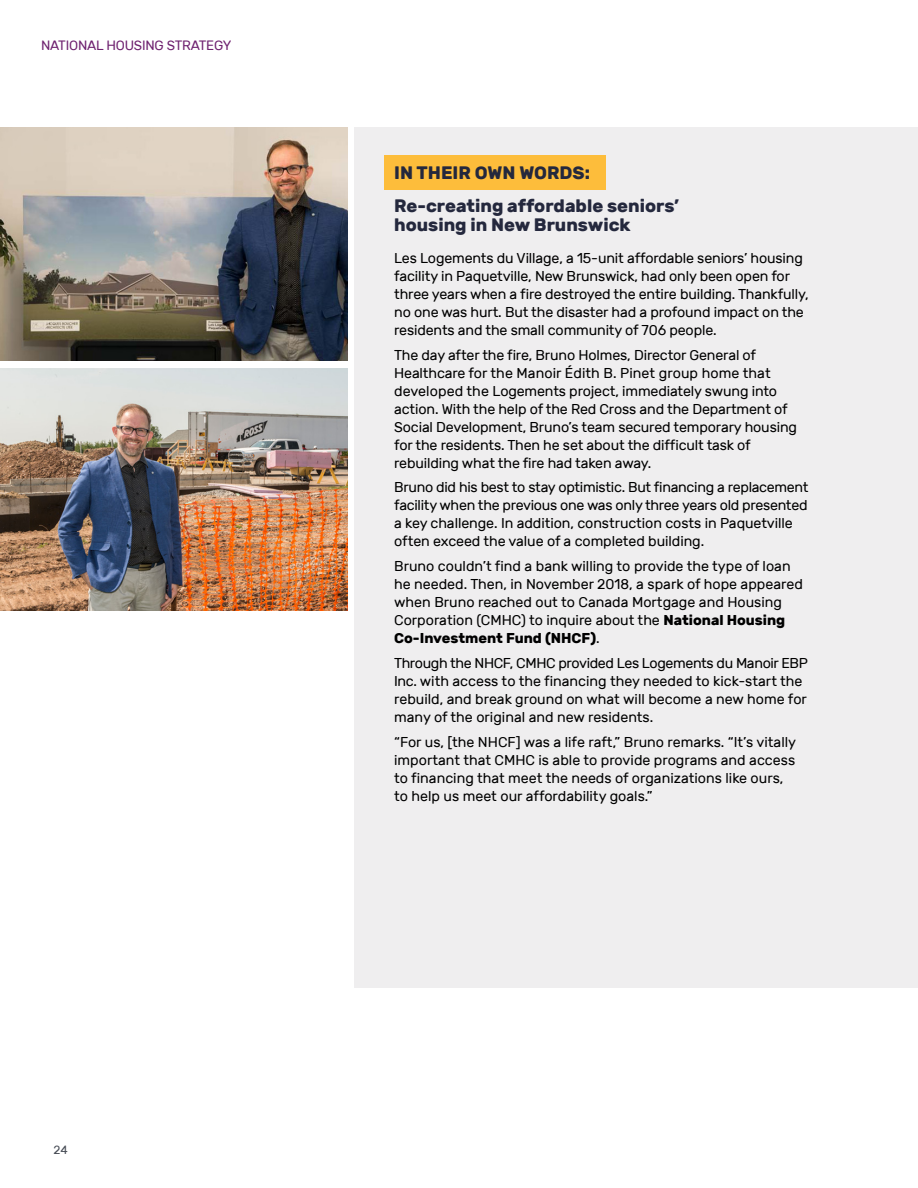
<style>
.page{position:relative;width:918px;height:1188px;background:#fff}
.page>*{position:absolute;margin:0;border:0;box-sizing:border-box;transform-origin:0 0}
.t1{font:700 18px/33px "Rubik";color:#24283d}
.t2{font:14.25px/18px "Rubik";letter-spacing:-.01em;color:#000}
.t3{font:13.5px "Rubik";letter-spacing:-.015em;color:#6e216f}
.t4{font:12px "Rubik";color:#474c55}
.s1{font-weight:700}
</style>
<div class="page">
<div style="left:354px;top:127px;width:564px;height:861px;background:#efeeef"></div>
<div style="left:385px;top:155px;width:221px;height:35px;background:#fdbd3b"></div>
<img style="left:0;top:127px;width:347px;height:234px">
<img style="left:0;top:368px;width:347px;height:242px">
<p class="t3" style="left:41px;top:38px;width:192px">NATIONAL HOUSING STRATEGY</p>
<p class="t4" style="left:54px;top:1143px;width:16px">24</p>
<h3 class="t1" style="left:394px;top:156px;width:287px">IN THEIR OWN WORDS:<br>Re-creating affordable seniors’</h3>
<h3 class="t1" style="left:394px;top:209px;width:238px">housing in New Brunswick</h3>
<p class="t2" style="left:394px;top:249px;width:416px">Les Logements du Village, a 15-unit affordable seniors’ housing facility in Paquetville, New Brunswick, had only been open for three years when a fire destroyed the entire building. Thankfully, no one was hurt. But the disaster had a profound impact on the residents and the small community of 706 people.</p>
<p class="t2" style="left:394px;top:346px;width:404px">The day after the fire, Bruno Holmes, Director General of Healthcare for the Manoir Édith B. Pinet group home that developed the Logements project, immediately swung into action. With the help of the Red Cross and the Department of Social Development, Bruno’s team secured temporary housing for the residents. Then he set about the difficult task of rebuilding what the fire had taken away.</p>
<p class="t2" style="left:394px;top:479px;width:416px">Bruno did his best to stay optimistic. But financing a replacement facility when the previous one was only three years old presented a key challenge. In addition, construction costs in Paquetville often exceed the value of a completed building.</p>
<p class="t2" style="left:394px;top:557px;width:410px">Bruno couldn’t find a bank willing to provide the type of loan he needed. Then, in November 2018, a spark of hope appeared when Bruno reached out to Canada Mortgage and Housing Corporation (CMHC) to inquire about the <span class="s1">National Housing Co-Investment Fund (NHCF)</span>.</p>
<p class="t2" style="left:394px;top:654px;width:415px">Through the NHCF, CMHC provided Les Logements du Manoir EBP Inc. with access to the financing they needed to kick-start the rebuild, and break ground on what will become a new home for many of the original and new residents.</p>
<p class="t2" style="left:394px;top:733px;width:403px">“For us, [the NHCF] was a life raft,” Bruno remarks. “It’s vitally important that CMHC is able to provide programs and access to financing that meet the needs of organizations like ours, to help us meet our affordability goals.”</p>
</div>
